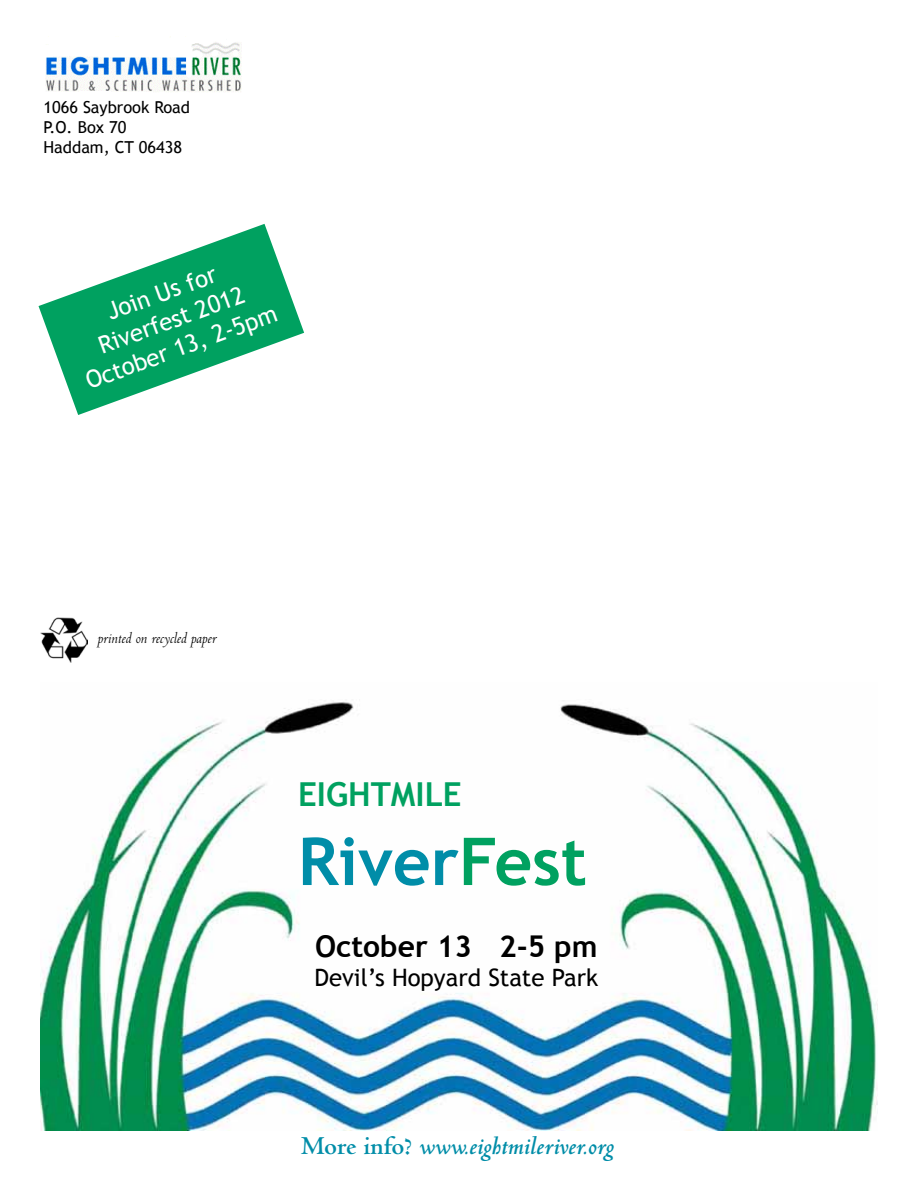
<style>
.page{position:relative;width:918px;height:1188px;background:#fff}
.page>*{position:absolute;margin:0;border:0;box-sizing:border-box;transform-origin:0 0}
.t1{font:700 66px "Trebuchet MS";color:#008da8}
.t2{font:700 33px "Trebuchet MS";color:#00a160}
.t3{font:700 30px "Trebuchet MS";color:#000}
.t4{font:italic 700 27px "Centaur";color:#008da8}
.t5{font:24px/28.8px "Trebuchet MS";color:#fff;text-align:center}
.t6{font:24px "Trebuchet MS";color:#000}
.t7{font:16.5px/19.8px "Trebuchet MS";color:#000}
.t8{font:italic 16.5px "Centaur";color:#000}
.s1{color:#00a160}
.s2{font-style:normal}
</style>
<div class="page">
<img style="left:41px;top:702px;width:836px;height:429px">
<svg style="left:39px;top:224px;width:265px;height:191px;fill:#00a160"></svg>
<img style="left:40px;top:617px;width:48px;height:46px">
<img style="left:45px;top:36px;width:196px;height:56px">
<p class="t7" style="left:44px;top:97px;width:148px">1066 Saybrook Road<br>P.O. Box 70<br>Haddam, CT 06438</p>
<h3 class="t5" style="left:62px;top:314px;width:203px;rotate:-20deg">Join Us for<br>Riverfest 2012<br>October 13, 2-5pm</h3>
<p class="t8" style="left:97px;top:630px;width:121px">printed on recycled paper</p>
<h2 class="t2" style="left:298px;top:773px;width:165px">EIGHTMILE</h2>
<h1 class="t1" style="left:298px;top:820px;width:290px">River<span class="s1">Fest</span></h1>
<h3 class="t3" style="left:315px;top:928px;width:284px">October 13 2-5 pm</h3>
<h3 class="t6" style="left:314px;top:963px;width:285px">Devil’s Hopyard State Park</h3>
<h3 class="t4" style="left:301px;top:1132px;width:314px"><span class="s2">More info?</span> www.eightmileriver.org</h3>
</div>
